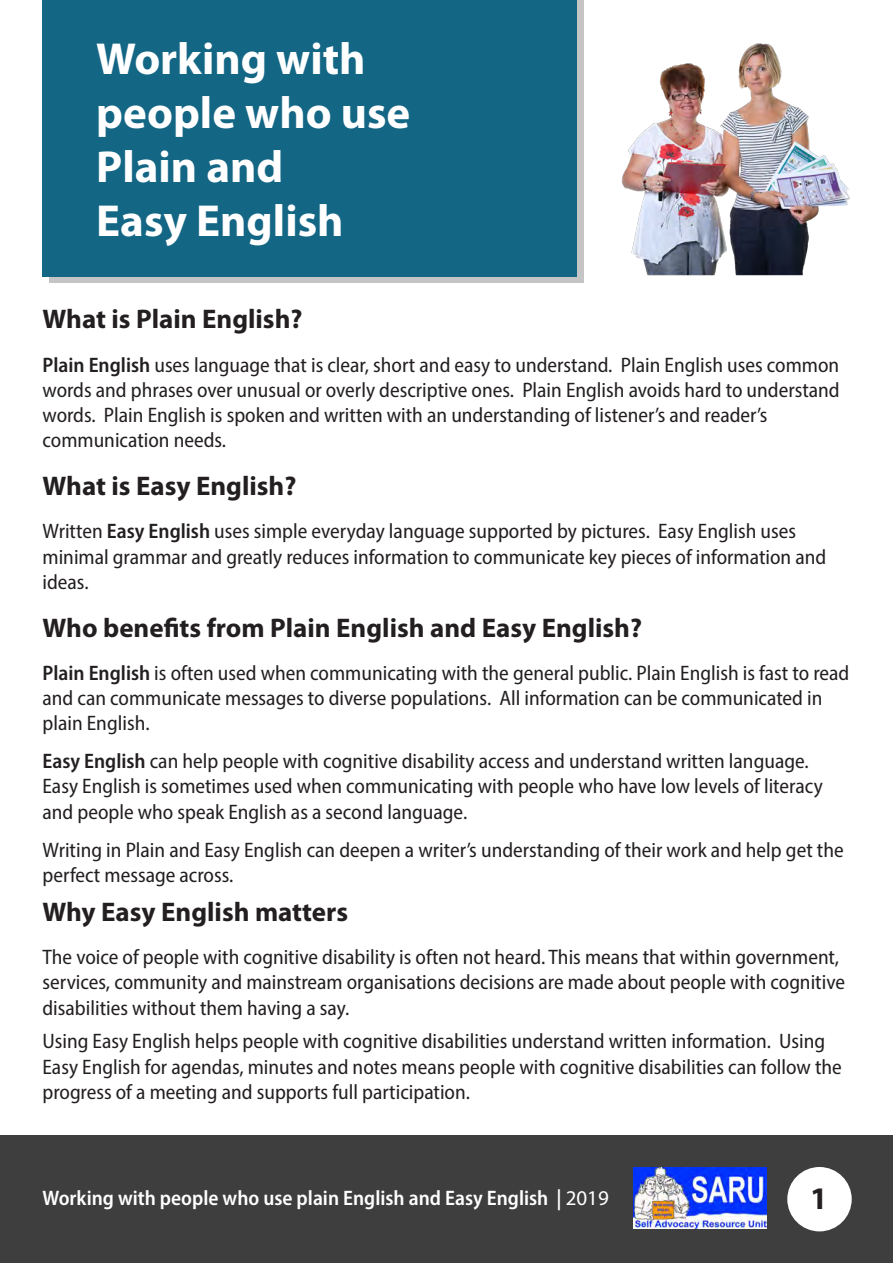
<style>
.page{position:relative;width:893px;height:1263px;background:#fff}
.page>*{position:absolute;margin:0;border:0;box-sizing:border-box;transform-origin:0 0}
.t1{font:700 45px "Myriad Pro";color:#fff}
.t2{font:700 31.5px "Myriad Pro";color:#231f20}
.t3{font:700 27px "Myriad Pro";color:#231f20}
.t4{font:semi-condensed 21px/25.2px "Myriad Pro";color:#231f20}
.t5{font:600 semi-condensed 21px "Myriad Pro";color:#fff}
.s1{font-weight:600}
.s2{font-weight:400;font-stretch:normal}
</style>
<div class="page">
<svg style="left:49px;top:0;width:535px;height:283px;background:#b4bcbf"></svg>
<div style="left:43px;top:0;width:534px;height:276px;background:#146685"></div>
<div style="left:0;top:1135px;width:893px;height:128px;background:#3e3e3f"></div>
<div style="left:787px;top:1167px;width:65px;height:64px;background:#fff;border-radius:50%"></div>
<img style="left:634px;top:1167px;width:132px;height:61px">
<img style="left:621px;top:43px;width:229px;height:233px">
<p class="t1" style="left:96px;top:30px;width:271px">Working with</p>
<p class="t1" style="left:96px;top:84px;width:316px">people who use</p>
<p class="t1" style="left:96px;top:138px;width:189px">Plain and</p>
<p class="t1" style="left:96px;top:192px;width:249px">Easy English</p>
<p class="t3" style="left:43px;top:302px;width:262px">What is Plain English?</p>
<p class="t4" style="left:43px;top:352px;width:799px"><span class="s1">Plain English</span> uses language that is clear, short and easy to understand. Plain English uses common words and phrases over unusual or overly descriptive ones. Plain English avoids hard to understand words. Plain English is spoken and written with an understanding of listener’s and reader’s communication needs.</p>
<p class="t3" style="left:43px;top:468px;width:255px">What is Easy English?</p>
<p class="t4" style="left:43px;top:518px;width:785px">Written <span class="s1">Easy English</span> uses simple everyday language supported by pictures. Easy English uses minimal grammar and greatly reduces information to communicate key pieces of information and ideas.</p>
<p class="t3" style="left:43px;top:610px;width:601px">Who benefits from Plain English and Easy English?</p>
<p class="t4" style="left:43px;top:660px;width:808px"><span class="s1">Plain English</span> is often used when communicating with the general public. Plain English is fast to read and can communicate messages to diverse populations. All information can be communicated in plain English.</p>
<p class="t4" style="left:43px;top:748px;width:782px"><span class="s1">Easy English</span> can help people with cognitive disability access and understand written language.<br>Easy English is sometimes used when communicating with people who have low levels of literacy and people who speak English as a second language.</p>
<p class="t4" style="left:43px;top:837px;width:803px">Writing in Plain and Easy English can deepen a writer’s understanding of their work and help get the perfect message across.</p>
<p class="t3" style="left:43px;top:894px;width:307px">Why Easy English matters</p>
<p class="t4" style="left:43px;top:944px;width:804px">The voice of people with cognitive disability is often not heard. This means that within government, services, community and mainstream organisations decisions are made about people with cognitive disabilities without them having a say.</p>
<p class="t4" style="left:43px;top:1028px;width:801px">Using Easy English helps people with cognitive disabilities understand written information. Using<br>Easy English for agendas, minutes and notes means people with cognitive disabilities can follow the progress of a meeting and supports full participation.</p>
<p class="t5" style="left:43px;top:1184px;width:568px">Working with people who use plain English and Easy English | <span class="s2">2019</span></p>
<p class="t2" style="left:810px;top:1178px;width:19px">1</p>
</div>
